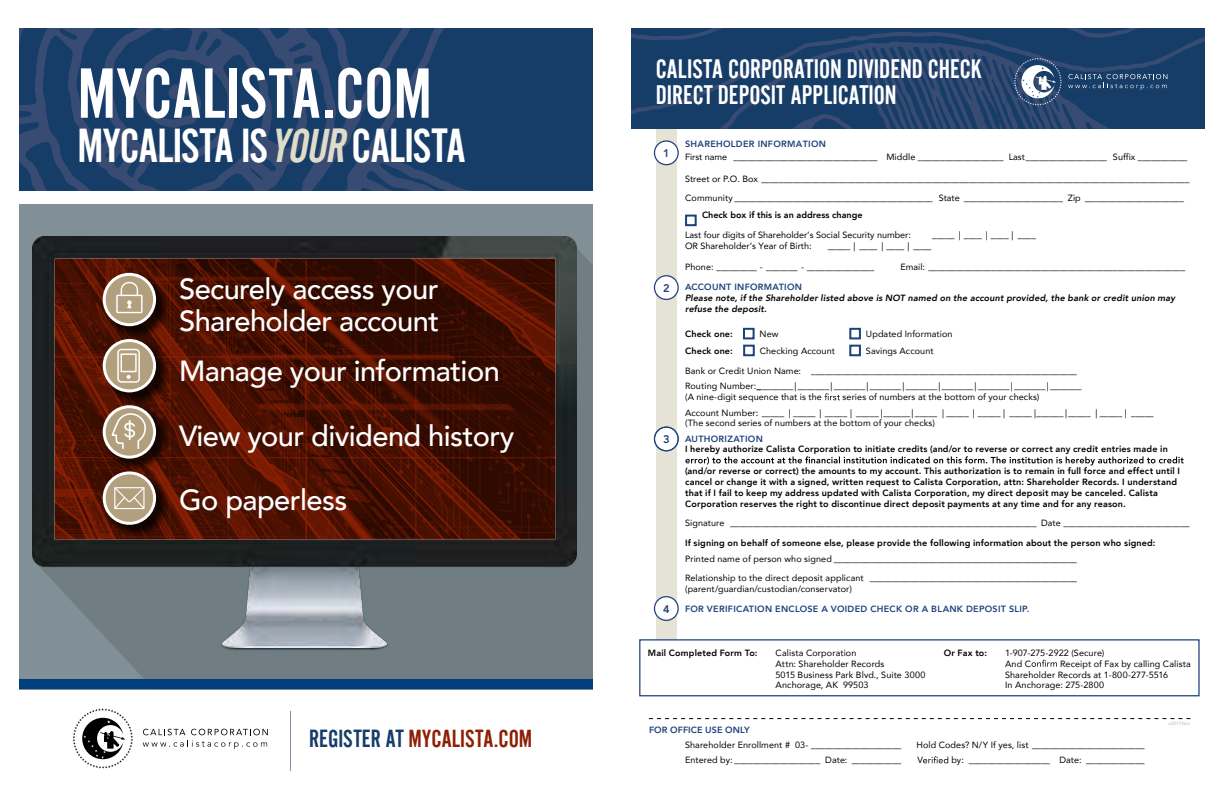
<style>
.page{position:relative;width:1224px;height:792px;background:#fff}
.page>*{position:absolute;margin:0;border:0;box-sizing:border-box;transform-origin:0 0}
.t1{font:74px "Alternate Got No 2 D";color:#fff}
.t2{font:50px "Alternate Got No 2 D";letter-spacing:-.02em;color:#fff}
.t3{font:500 29.1px/32.1px "Avenir";letter-spacing:-.02em;color:#fff}
.t4{font:28px/26px "Alternate Got No 2 D";color:#fff}
.t5{font:25.9px "Alternate Got No 2 D";color:#8c2004}
.t6{font:800 11px "Avenir";color:#1e417c}
.t7{font:9px/10.8px "Avenir";letter-spacing:.01em;color:#000}
.t8{font:800 9px/10.8px "Avenir";letter-spacing:.015em;color:#000}
.t9{font:italic 800 9px/10.8px "Avenir";letter-spacing:.015em;color:#000}
.t10{font:800 9px "Avenir";letter-spacing:.03em;color:#1e417c}
.t11{font:800 9px "Avenir";letter-spacing:.01em;color:#1e417c}
.t12{font:4.7px "Avenir";letter-spacing:.005em;color:#b7b7b7}
.s1{font-style:italic;color:#dfdcca}
.s2{color:#163c68}
</style>
<div class="page">
<div style="left:19px;top:204px;width:574px;height:485px;background:#819097"></div>
<div style="left:118px;top:244px;width:475px;height:435px;background:#707e83"></div>
<img style="left:33px;top:237px;width:543px;height:414px">
<svg style="left:105px;top:275px;width:63px;height:63px;background:#46170a"></svg>
<svg style="left:104px;top:274px;width:51px;height:51px"></svg>
<div style="left:103px;top:273px;width:53px;height:53px;border:3px solid #fff;border-radius:50%"></div>
<svg style="left:116px;top:282px;width:27px;height:31px"></svg>
<svg style="left:105px;top:341px;width:63px;height:63px;background:#44170c"></svg>
<svg style="left:104px;top:341px;width:51px;height:50px"></svg>
<div style="left:103px;top:339px;width:53px;height:53px;border:3px solid #fff;border-radius:50%"></div>
<svg style="left:117px;top:349px;width:23px;height:34px"></svg>
<svg style="left:105px;top:407px;width:63px;height:63px;background:#43160b"></svg>
<svg style="left:104px;top:407px;width:51px;height:50px"></svg>
<div style="left:103px;top:405px;width:53px;height:54px;border:3px solid #fff;border-radius:50%"></div>
<svg style="left:111px;top:412px;width:36px;height:38px"></svg>
<svg style="left:105px;top:473px;width:63px;height:64px;background:#47180b"></svg>
<svg style="left:104px;top:473px;width:51px;height:50px"></svg>
<div style="left:103px;top:471px;width:53px;height:54px;border:3px solid #fff;border-radius:50%"></div>
<svg style="left:114px;top:487px;width:31px;height:22px"></svg>
<div style="left:19px;top:679px;width:574px;height:10px;background:#003e7e"></div>
<svg style="left:143px;top:729px;width:125px;height:20px"></svg>
<svg style="left:73px;top:708px;width:60px;height:61px"></svg>
<div style="left:428px;top:28px;width:165px;height:163px;background:#163c68"></div>
<svg style="left:19px;top:28px;width:409px;height:163px;background:#21416b"></svg>
<hr style="left:290px;top:711px;width:1px;height:60px;background:#132e53">
<div style="left:656px;top:101px;width:21px;height:589px;background:#e5e3d5"></div>
<div style="left:685px;top:215px;width:12px;height:11px;border:2px solid #1e417c"></div>
<div style="left:743px;top:328px;width:12px;height:11px;border:2px solid #1e417c"></div>
<div style="left:849px;top:328px;width:12px;height:11px;border:2px solid #1e417c"></div>
<div style="left:743px;top:345px;width:12px;height:11px;border:2px solid #1e417c"></div>
<div style="left:849px;top:345px;width:12px;height:11px;border:2px solid #1e417c"></div>
<svg style="left:825px;top:393px;width:15px;height:7px"></svg>
<svg style="left:685px;top:456px;width:499px;height:9px"></svg>
<div style="left:640px;top:640px;width:559px;height:56px;background:#fff"></div>
<div style="left:639px;top:639px;width:561px;height:57px;border:1px solid #1e417c"></div>
<svg style="left:1032px;top:660px;width:25px;height:7px"></svg>
<div style="left:654px;top:141px;width:24px;height:24px;background:#fff;border-radius:50%"></div>
<div style="left:654px;top:140px;width:25px;height:25px;border:1px solid #1e417c;border-radius:50%"></div>
<div style="left:654px;top:276px;width:24px;height:23px;background:#fff;border-radius:50%"></div>
<div style="left:654px;top:275px;width:25px;height:25px;border:1px solid #1e417c;border-radius:50%"></div>
<div style="left:654px;top:427px;width:25px;height:24px;background:#fff;border:1px solid #1e417c;border-radius:50%"></div>
<div style="left:654px;top:426px;width:25px;height:25px;border:1px solid #1e417c;border-radius:50%"></div>
<div style="left:654px;top:597px;width:24px;height:23px;background:#fff;border-radius:50%"></div>
<div style="left:654px;top:596px;width:25px;height:25px;border:1px solid #1e417c;border-radius:50%"></div>
<svg style="left:649px;top:718px;width:542px;height:1px"></svg>
<svg style="left:923px;top:756px;width:25px;height:7px"></svg>
<svg style="left:631px;top:32px;width:574px;height:97px;background:#193d68"></svg>
<svg style="left:631px;top:28px;width:136px;height:12px;background:#1c3f6a"></svg>
<svg style="left:989px;top:28px;width:216px;height:10px;background:#1a3d69"></svg>
<svg style="left:675px;top:41px;width:466px;height:88px;background:#1f406a"></svg>
<svg style="left:1068px;top:74px;width:99px;height:16px;background:#33547a"></svg>
<svg style="left:1014px;top:58px;width:48px;height:48px"></svg>
<h1 class="t1" style="left:78px;top:55px;width:356px">MYCALISTA.COM</h1>
<h2 class="t2" style="left:78px;top:120px;width:390px">MYCALISTA IS <span class="s1">YOUR</span>CALISTA</h2>
<h3 class="t3" style="left:179px;top:271px;width:262px">Securely access your<br>Shareholder account</h3>
<h3 class="t3" style="left:179px;top:353px;width:322px">Manage your information</h3>
<h3 class="t3" style="left:179px;top:402px;width:337px;line-height:64px">View your dividend history<br>Go paperless</h3>
<h3 class="t5" style="left:309px;top:725px;width:225px"><span class="s2">REGISTER AT</span> MYCALISTA.COM</h3>
<h3 class="t4" style="left:656px;top:55px;width:328px">CALISTA CORPORATION DIVIDEND CHECK<br>DIRECT DEPOSIT APPLICATION</h3>
<p class="t10" style="left:685px;top:137px;width:143px">SHAREHOLDER INFORMATION</p>
<p class="t7" style="left:685px;top:151px;width:504px">First name ________________________________ Middle ___________________ Last __________________ Suffix ___________</p>
<p class="t7" style="left:685px;top:173px;width:506px">Street or P.O. Box _______________________________________________________________________________________________</p>
<p class="t7" style="left:685px;top:193px;width:500px">Community ____________________________________________ State ______________________ Zip ______________________</p>
<p class="t8" style="left:702px;top:210px;width:162px">Check box if this is an address change</p>
<p class="t7" style="left:685px;top:229px;width:227px">Last four digits of Shareholder’s Social Security number:</p>
<p class="t7" style="left:932px;top:229px;width:105px">_____ | ____ | ____ | ____</p>
<p class="t7" style="left:685px;top:240px;width:128px">OR Shareholder’s Year of Birth:</p>
<p class="t7" style="left:828px;top:240px;width:105px">_____ | ____ | ____ | ____</p>
<p class="t7" style="left:685px;top:261px;width:191px">Phone: _________ - _______ - _______________</p>
<p class="t7" style="left:900px;top:261px;width:286px">Email: _________________________________________________________</p>
<p class="t10" style="left:685px;top:280px;width:118px">ACCOUNT INFORMATION</p>
<p class="t9" style="left:685px;top:292px;width:492px">Please note, if the Shareholder listed above is NOT named on the account provided, the bank or credit union may refuse the deposit.</p>
<p class="t8" style="left:685px;top:329px;width:49px">Check one:</p>
<p class="t7" style="left:760px;top:329px;width:20px">New</p>
<p class="t7" style="left:866px;top:329px;width:88px">Updated Information</p>
<p class="t8" style="left:685px;top:346px;width:49px">Check one:</p>
<p class="t7" style="left:760px;top:345px;width:77px">Checking Account</p>
<p class="t7" style="left:866px;top:345px;width:69px">Savings Account</p>
<p class="t7" style="left:685px;top:363px;width:398px;line-height:15.3px">Bank or Credit Union Name: ___________________________________________________________<br>Routing Number:_________ | _______ | _______ | _______ | _______ | _______ | _______ | _______ | _______</p>
<p class="t7" style="left:685px;top:391px;width:138px">(A nine-digit sequence that is the</p>
<p class="t6" style="left:663px;top:145px;width:8px">1</p>
<p class="t6" style="left:663px;top:280px;width:8px">2</p>
<p class="t7" style="left:685px;top:389px;width:470px;line-height:15.3px;text-indent:157px">series of numbers at the bottom of your checks)<br>Account Number: _____ | _____ | _____ | _____ | ______ | _____ | _____ | _____ | _____ | ______ | _____ | _____ | _____</p>
<p class="t7" style="left:685px;top:418px;width:251px">(The second series of numbers at the bottom of your checks)</p>
<p class="t10" style="left:685px;top:432px;width:79px">AUTHORIZATION</p>
<p class="t8" style="left:685px;top:444px;width:484px">I hereby authorize Calista Corporation to initiate credits (and/or to reverse or correct any credit entries made in</p>
<p class="t8" style="left:685px;top:466px;width:497px">(and/or reverse or correct) the amounts to my account. This authorization is to remain in full force and effect until I cancel or change it with a signed, written request to Calista Corporation, attn: Shareholder Records. I understand that if I fail to keep my address updated with Calista Corporation, my direct deposit may be canceled. Calista Corporation reserves the right to discontinue direct deposit payments at any time and for any reason.</p>
<p class="t7" style="left:685px;top:518px;width:506px">Signature ____________________________________________________________________ Date ____________________________</p>
<p class="t8" style="left:685px;top:538px;width:472px">If signing on behalf of someone else, please provide the following information about the person who signed:</p>
<p class="t7" style="left:685px;top:553px;width:394px">Printed name of person who signed ______________________________________________________</p>
<p class="t7" style="left:685px;top:573px;width:394px">Relationship to the direct deposit applicant ______________________________________________ (parent/guardian/custodian/conservator)</p>
<p class="t10" style="left:685px;top:602px;width:346px">FOR VERIFICATION ENCLOSE A VOIDED CHECK OR A BLANK DEPOSIT SLIP.</p>
<p class="t8" style="left:648px;top:647px;width:111px">Mail Completed Form To:</p>
<p class="t7" style="left:776px;top:647px;width:151px">Calista Corporation<br>Attn: Shareholder Records<br>5015 Business Park Blvd., Suite 3000<br>Anchorage, AK 99503</p>
<p class="t8" style="left:944px;top:647px;width:45px">Or Fax to:</p>
<p class="t7" style="left:1005px;top:647px;width:101px">1-907-275-2922 (Secure)<br>And C</p>
<p class="t6" style="left:663px;top:431px;width:8px">3</p>
<p class="t6" style="left:663px;top:601px;width:8px">4</p>
<p class="t7" style="left:1005px;top:658px;width:187px;text-indent:55px">Receipt of Fax by calling Calista<br>Shareholder Records at 1-800-277-5516<br>In Anchorage: 275-2800</p>
<p class="t11" style="left:649px;top:723px;width:102px">FOR OFFICE USE ONLY</p>
<p class="t7" style="left:685px;top:739px;width:218px">Shareholder Enrollment # 03- ____________________</p>
<p class="t7" style="left:916px;top:739px;width:230px">Hold Codes? N/Y If yes, list _________________________</p>
<p class="t7" style="left:685px;top:754px;width:218px">Entered by: ___________________ Date: ___________</p>
<p class="t7" style="left:917px;top:754px;width:7px">V</p>
<p class="t7" style="left:951px;top:754px;width:195px">by: __________________ Date: _____________</p>
<p class="t12" style="left:1169px;top:719px;width:23px">v2017Nov</p>
</div>
